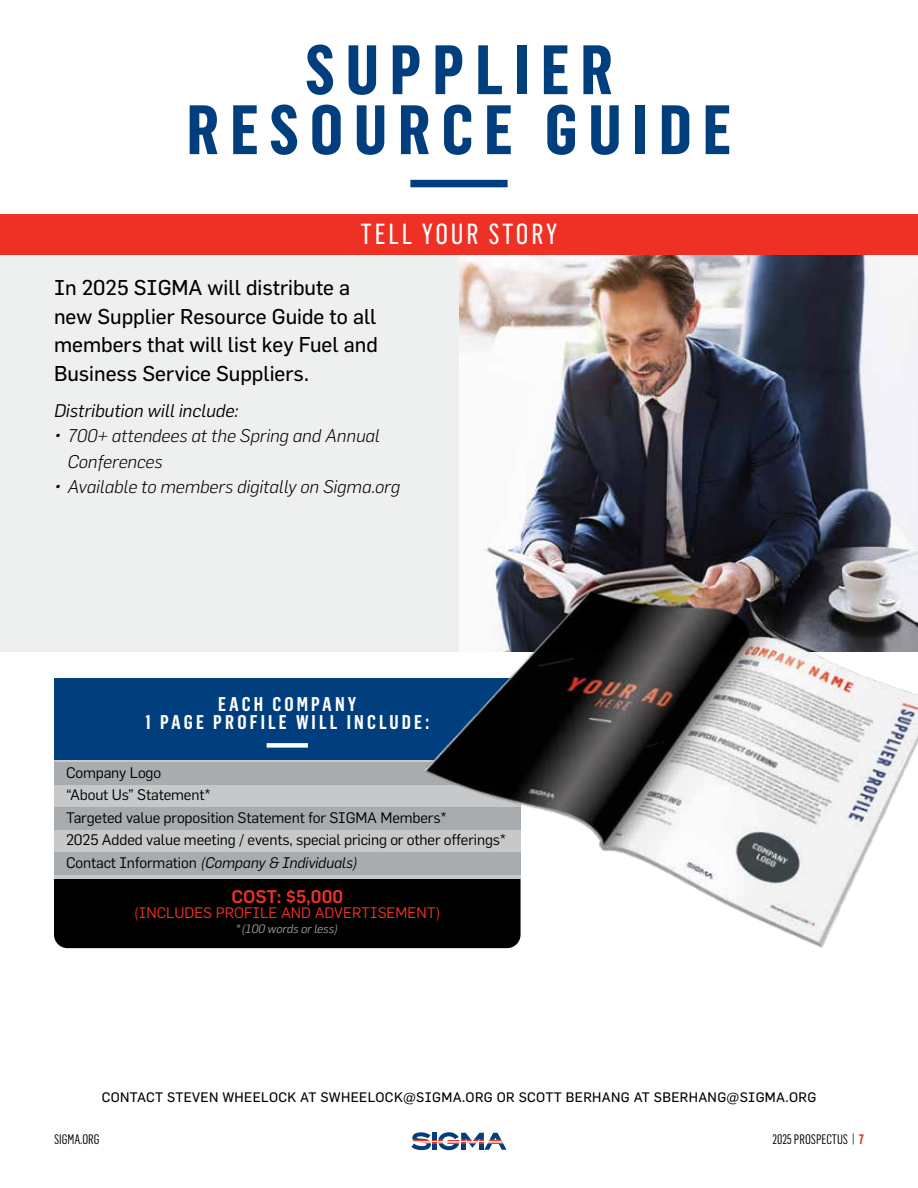
<style>
.page{position:relative;width:918px;height:1188px;background:#fff}
.page>*{position:absolute;margin:0;border:0;box-sizing:border-box;transform-origin:0 0}
.t1{font:700 68.4px/60px "Flama Condensed";letter-spacing:.16em;color:#003e7e;text-align:center}
.t2{font:28.5px "Flama Condensed Basic";letter-spacing:.1em;color:#fff}
.t3{font:21px/28.5px "Flama Basic";color:#000}
.t4{font:600 19.5px/18px "Flama Condensed";letter-spacing:.16em;color:#fff;text-align:center}
.t5{font:italic 300 18px/25.5px "Flama";color:#000}
.t6{font:italic 18px "Flama";color:#000}
.t7{font:500 18px "Flama";color:#ee3124}
.t8{font:15px/22.5px "Flama";letter-spacing:-.01em;color:#000}
.t9{font:15px "Flama";color:#ee3124}
.t10{font:13.5px "Flama Basic";letter-spacing:.025em;color:#000}
.t11{font:13.5px "Flama Condensed";color:#000}
.t12{font:italic 12px "Flama";letter-spacing:-.01em;color:#9d9fa2}
.s1{font-style:italic}
.s2{font-style:normal}
.s3{font-weight:600;color:#ee3124}
</style>
<div class="page">
<svg style="left:411px;top:1132px;width:96px;height:18px"></svg>
<div style="left:0;top:254px;width:918px;height:397px;background:#eeefef"></div>
<img style="left:459px;top:254px;width:459px;height:304px">
<div style="left:54px;top:879px;width:344px;height:69px;background:#000"></div>
<div style="left:54px;top:679px;width:467px;height:81px;background:#003e7e"></div>
<div style="left:54px;top:760px;width:467px;height:119px;background:#c6c8ca"></div>
<div style="left:54px;top:762px;width:467px;height:23px;background:#a9acaf"></div>
<div style="left:54px;top:852px;width:467px;height:23px;background:#a9acaf"></div>
<div style="left:54px;top:807px;width:467px;height:23px;background:#a9acaf"></div>
<div style="left:267px;top:743px;width:41px;height:5px;background:#fff"></div>
<img style="left:398px;top:558px;width:520px;height:391px">
<div style="left:410px;top:180px;width:98px;height:7px;background:#003e7e"></div>
<div style="left:0;top:214px;width:918px;height:40px;background:#ee3124"></div>
<h1 class="t1" style="left:187px;top:38px;width:546px">SUPPLIER<br>RESOURCE GUIDE</h1>
<h2 class="t2" style="left:361px;top:217px;width:198px">TELL YOUR STORY</h2>
<h3 class="t3" style="left:54px;top:273px;width:325px">In 2025 SIGMA will distribute a new Supplier Resource Guide to all members that will list key Fuel and<br>Business Service Suppliers.</h3>
<p class="t6" style="left:54px;top:400px;width:186px">Distribution will include:</p>
<p class="t5" style="left:68px;top:423px;width:314px;text-indent:-14px">• 700+ attendees at the Spring and Annual<br>Conferences</p>
<p class="t5" style="left:54px;top:474px;width:348px">• Available to members digitally on Sigma.org</p>
<h3 class="t4" style="left:146px;top:694px;width:285px">EACH COMPANY<br>1 PAGE PROFILE WILL INCLUDE:</h3>
<p class="t8" style="left:66px;top:761px;width:442px">Company Logo<br>“About Us” Statement*<br>Targeted value proposition Statement for SIGMA Members*<br>2025 Added value meeting / events, special pricing or other offerings* Contact Information <span class="s1">(Company &amp; Individuals)</span></p>
<p class="t7" style="left:231px;top:886px;width:113px">COST: $5,000</p>
<p class="t9" style="left:134px;top:904px;width:308px">(INCLUDES PROFILE AND ADVERTISEMENT)</p>
<p class="t12" style="left:236px;top:922px;width:103px"><span class="s2">*</span>(100 words or less)</p>
<p class="t10" style="left:102px;top:1089px;width:716px">CONTACT STEVEN WHEELOCK AT SWHEELOCK@SIGMA.ORG OR SCOTT BERHANG AT SBERHANG@SIGMA.ORG</p>
<p class="t11" style="left:54px;top:1131px;width:47px">SIGMA.ORG</p>
<p class="t11" style="left:772px;top:1131px;width:93px">2025 PROSPECTUS | <span class="s3">7</span></p>
</div>
